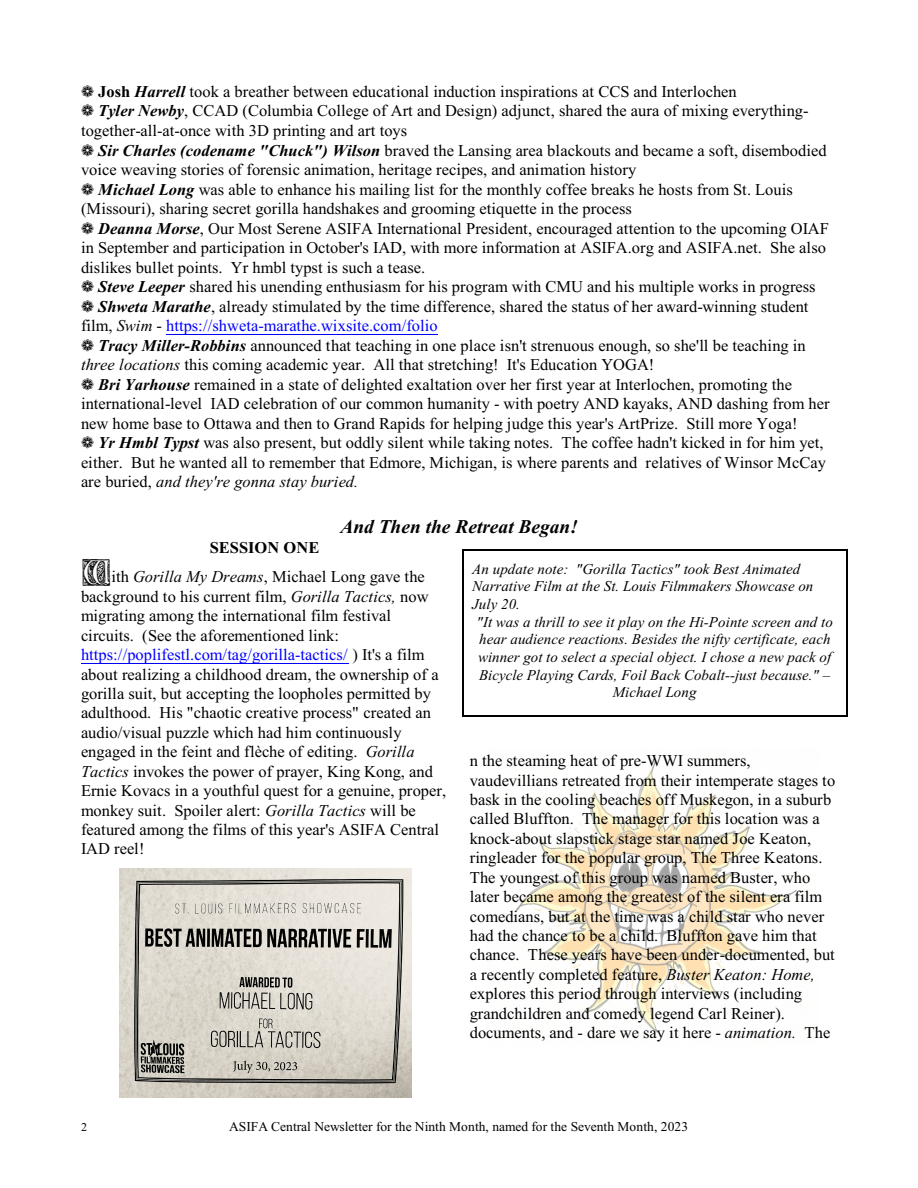
<style>
.page{position:relative;width:918px;height:1188px;background:#fff}
.page>*{position:absolute;margin:0;border:0;box-sizing:border-box;transform-origin:0 0}
.t1{font:italic 700 19.5px "Times New Roman";color:#000}
.t2{font:16.5px/19.5px "Times New Roman";color:#000}
.t3{font:16.5px "Times New Roman";color:#00f}
.t4{font:italic 16.5px "Times New Roman";color:#000}
.t5{font:italic 15px "Times New Roman";color:#000}
.t6{font:13.5px "Times New Roman";color:#000}
.t7{font:12px "Times New Roman";color:#000}
.s1{font-weight:700}
.s2{font-weight:700;font-style:italic}
.s3{color:#000}
.s4{font-style:italic;color:#000}
.s5{font-style:italic}
.s6{font-style:normal}
.s7{color:#00f}
</style>
<div class="page">
<img style="left:119px;top:868px;width:293px;height:229px">
<hr style="left:462px;top:549px;width:1px;height:167px;background:#000">
<hr style="left:846px;top:549px;width:2px;height:167px;background:#000">
<hr style="left:462px;top:549px;width:385px;height:2px;background:#000">
<hr style="left:462px;top:715px;width:385px;height:1px;background:#000">
<img style="left:495px;top:761px;width:302px;height:272px">
<hr style="left:166px;top:334px;width:272px;height:1px;background:#00f">
<hr style="left:81px;top:663px;width:267px;height:1px;background:#00f">
<p class="t2" style="left:98px;top:83px;width:640px"><span class="s1">Josh</span> <span class="s2">Harrell</span> took a breather between educational induction inspirations at CCS and Interlochen</p>
<p class="t2" style="left:98px;top:103px;width:712px"><span class="s2">Tyler Newby</span>, CCAD (Columbia College of Art and Design) adjunct, shared the aura of mixing everything-</p>
<p class="t2" style="left:81px;top:122px;width:328px">together-all-at-once with 3D printing and art toys</p>
<p class="t2" style="left:98px;top:142px;width:730px"><span class="s2">Sir Charles (codename "Chuck") Wilson</span> braved the Lansing area blackouts and became a soft, disembodied</p>
<p class="t2" style="left:81px;top:161px;width:557px">voice weaving stories of forensic animation, heritage recipes, and animation history</p>
<p class="t2" style="left:98px;top:181px;width:696px"><span class="s2">Michael Long</span> was able to enhance his mailing list for the monthly coffee breaks he hosts from St. Louis</p>
<p class="t2" style="left:81px;top:200px;width:553px">(Missouri), sharing secret gorilla handshakes and grooming etiquette in the process</p>
<p class="t2" style="left:98px;top:220px;width:732px"><span class="s2">Deanna Morse</span>, Our Most Serene ASIFA International President, encouraged attention to the upcoming OIAF</p>
<p class="t2" style="left:81px;top:239px;width:747px">in September and participation in October's IAD, with more information at ASIFA.org and ASIFA.net. She also</p>
<p class="t2" style="left:81px;top:259px;width:346px">dislikes bullet points. Yr hmbl typst is such a tease.</p>
<p class="t2" style="left:98px;top:278px;width:719px"><span class="s2">Steve Leeper</span> shared his unending enthusiasm for his program with CMU and his multiple works in progress</p>
<p class="t2" style="left:98px;top:298px;width:712px"><span class="s2">Shweta Marathe</span>, already stimulated by the time difference, shared the status of her award-winning student</p>
<p class="t3" style="left:81px;top:320px;width:358px"><span class="s3">film,</span> <span class="s4">Swim</span> <span class="s3">-</span> https://shweta-marathe.wixsite.com/folio</p>
<p class="t2" style="left:98px;top:337px;width:709px"><span class="s2">Tracy Miller-Robbins</span> announced that teaching in one place isn't strenuous enough, so she'll be teaching in</p>
<p class="t2" style="left:81px;top:357px;width:575px"><span class="s5">three locations</span> this coming academic year. All that stretching! It's Education YOGA!</p>
<p class="t2" style="left:98px;top:376px;width:695px"><span class="s2">Bri Yarhouse</span> remained in a state of delighted exaltation over her first year at Interlochen, promoting the</p>
<p class="t2" style="left:81px;top:396px;width:750px">international-level IAD celebration of our common humanity - with poetry AND kayaks, AND dashing from her</p>
<p class="t2" style="left:81px;top:415px;width:718px">new home base to Ottawa and then to Grand Rapids for helping judge this year's ArtPrize. Still more Yoga!</p>
<p class="t2" style="left:98px;top:435px;width:727px"><span class="s2">Yr Hmbl Typst</span> was also present, but oddly silent while taking notes. The coffee hadn't kicked in for him yet,</p>
<p class="t2" style="left:81px;top:454px;width:746px">either. But he wanted all to remember that Edmore, Michigan, is where parents and relatives of Winsor McCay</p>
<p class="t4" style="left:81px;top:476px;width:279px"><span class="s6">are buried,</span> and they're gonna stay buried.</p>
<p class="t1" style="left:340px;top:519px;width:239px">And Then the Retreat Began!</p>
<p class="t2" style="left:112px;top:534px;width:315px;line-height:29.5px;text-align:center"><span class="s1">SESSION ONE<br></span>ith <span class="s5">Gorilla My Dreams</span>, Michael Long gave the</p>
<p class="t2" style="left:81px;top:588px;width:367px">background to his current film, <span class="s5">Gorilla Tactics,</span> now migrating among the international film festival circuits. (See the aforementioned link: <span class="s7">https://poplifestl.com/tag/gorilla-tactics/</span> ) It's a film about realizing a childhood dream, the ownership of a gorilla suit, but accepting the loopholes permitted by adulthood. His "chaotic creative process" created an audio/visual puzzle which had him continuously engaged in the feint and flèche of editing. <span class="s5">Gorilla Tactics</span> invokes the power of prayer, King Kong, and Ernie Kovacs in a youthful quest for a genuine, proper, monkey suit. Spoiler alert: <span class="s5">Gorilla Tactics</span> will be featured among the films of this year's ASIFA Central IAD reel!</p>
<p class="t5" style="left:472px;top:563px;width:330px">An update note: "Gorilla Tactics" took Best Animated</p>
<p class="t5" style="left:472px;top:581px;width:343px">Narrative Film at the St. Louis Filmmakers Showcase on</p>
<p class="t5" style="left:472px;top:599px;width:49px">July 20.</p>
<p class="t5" style="left:477px;top:616px;width:358px">"It was a thrill to see it play on the Hi-Pointe screen and to</p>
<p class="t5" style="left:479px;top:634px;width:353px">hear audience reactions. Besides the nifty certificate, each</p>
<p class="t5" style="left:478px;top:652px;width:355px">winner got to select a special object. I chose a new pack of</p>
<p class="t5" style="left:479px;top:669px;width:353px">Bicycle Playing Cards, Foil Back Cobalt--just because." –</p>
<p class="t5" style="left:613px;top:687px;width:85px">Michael Long</p>
<p class="t2" style="left:470px;top:752px;width:367px">n the steaming heat of pre-WWI summers, vaudevillians retreated from their intemperate stages to bask in the cooling beaches off Muskegon, in a suburb called Bluffton. The manager for this location was a knock-about slapstick stage star named Joe Keaton, ringleader for the popular group, The Three Keatons.<br>The youngest of this group was named Buster, who later became among the greatest of the silent era film comedians, but at the time was a child star who never had the chance to be a child. Bluffton gave him that chance. These years have been under-documented, but a recently completed feature, <span class="s5">Buster Keaton: Home, </span>explores this period through interviews (including grandchildren and comedy legend Carl Reiner). documents, and - dare we say it here - <span class="s5">animation.</span> The</p>
<p class="t7" style="left:81px;top:1123px;width:7px">2</p>
<p class="t6" style="left:229px;top:1121px;width:460px">ASIFA Central Newsletter for the Ninth Month, named for the Seventh Month, 2023</p>
</div>
